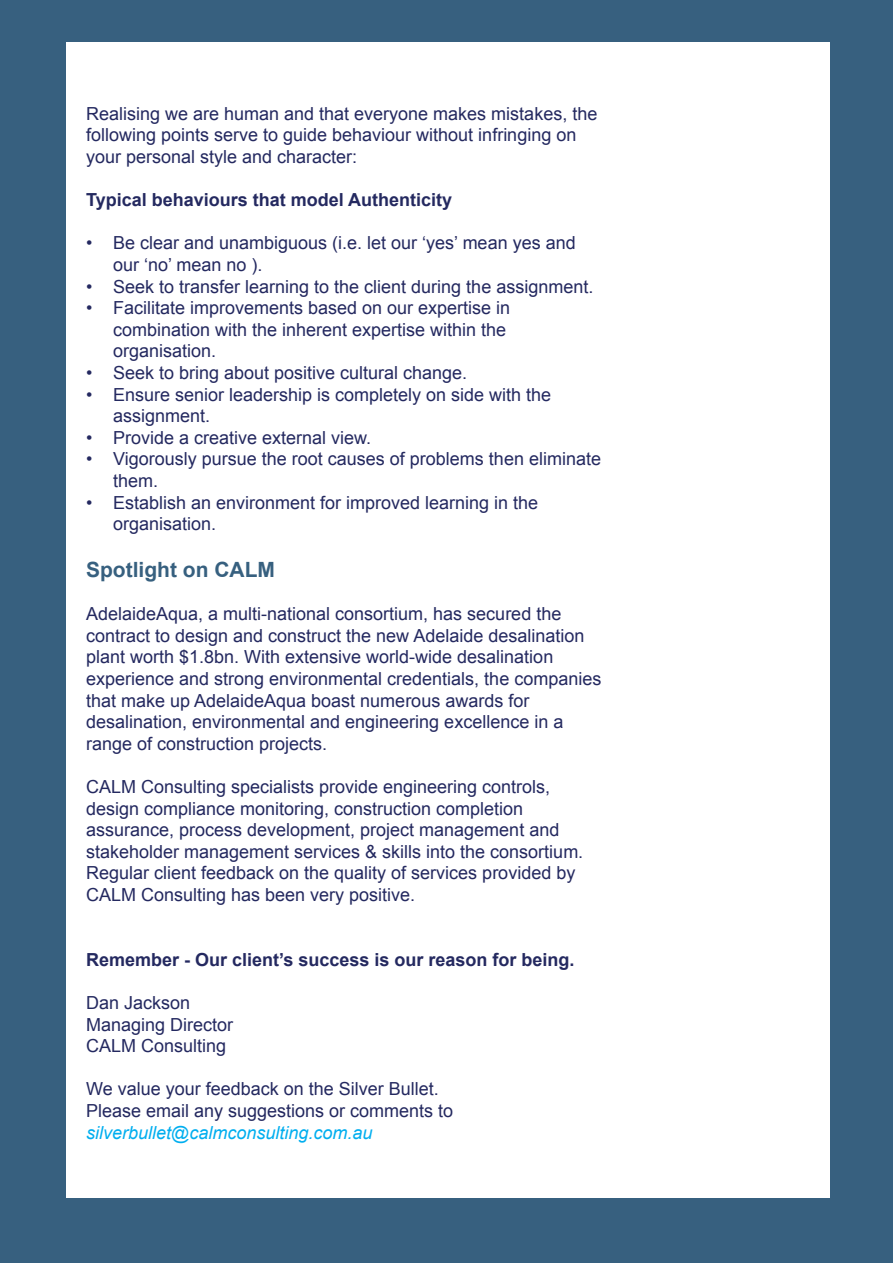
<style>
.page{position:relative;width:893px;height:1263px;background:#37607f}
.page>*{position:absolute;margin:0;border:0;box-sizing:border-box;transform-origin:0 0}
.t1{font:700 21px "Arial";color:#37607f}
.t2{font:18px/21.6px "Arial";color:#242960}
.t3{font:700 18px "Arial";color:#242960}
.t4{font:italic 18px "Arial";color:#00aeef}
</style>
<div class="page">
<div style="left:66px;top:43px;width:764px;height:1155px;background:#fff"></div>
<p class="t2" style="left:86px;top:103px;width:513px">Realising we are human and that everyone makes mistakes, the following points serve to guide behaviour without infringing on your personal style and character:</p>
<p class="t3" style="left:86px;top:188px;width:368px">Typical behaviours that model Authenticity</p>
<p class="t2" style="left:113px;top:232px;width:464px">Be clear and unambiguous (i.e. let our ‘yes’ mean yes and our ‘no’ mean no ).</p>
<p class="t2" style="left:113px;top:276px;width:482px">Seek to transfer learning to the client during the assignment.</p>
<p class="t2" style="left:113px;top:297px;width:399px">Facilitate improvements based on our expertise in combination with the inherent expertise within the organisation.</p>
<p class="t2" style="left:113px;top:362px;width:356px">Seek to bring about positive cultural change.</p>
<p class="t2" style="left:113px;top:384px;width:440px">Ensure senior leadership is completely on side with the assignment.</p>
<p class="t2" style="left:113px;top:427px;width:260px">Provide a creative external view.</p>
<p class="t2" style="left:113px;top:448px;width:489px">Vigorously pursue the root causes of problems then eliminate them.</p>
<p class="t2" style="left:113px;top:492px;width:427px">Establish an environment for improved learning in the organisation.</p>
<p class="t1" style="left:86px;top:556px;width:190px">Spotlight on CALM</p>
<p class="t2" style="left:86px;top:603px;width:517px">AdelaideAqua, a multi-national consortium, has secured the contract to design and construct the new Adelaide desalination plant worth $1.8bn. With extensive world-wide desalination experience and strong environmental credentials, the companies that make up AdelaideAqua boast numerous awards for desalination, environmental and engineering excellence in a range of construction projects.</p>
<p class="t2" style="left:86px;top:776px;width:499px">CALM Consulting specialists provide engineering controls, design compliance monitoring, construction completion assurance, process development, project management and stakeholder management services &amp; skills into the consortium.<br>Regular client feedback on the quality of services provided by CALM Consulting has been very positive.</p>
<p class="t2" style="left:86px;top:232px;width:8px">•</p>
<p class="t2" style="left:86px;top:276px;width:8px">• •</p>
<p class="t2" style="left:86px;top:362px;width:8px">• •</p>
<p class="t2" style="left:86px;top:427px;width:8px">• •</p>
<p class="t2" style="left:86px;top:492px;width:8px">•</p>
<p class="t3" style="left:86px;top:948px;width:490px">Remember - Our client’s success is our reason for being.</p>
<p class="t2" style="left:86px;top:992px;width:106px">Dan Jackson</p>
<p class="t2" style="left:86px;top:1014px;width:149px">Managing Director</p>
<p class="t2" style="left:86px;top:1035px;width:142px">CALM Consulting</p>
<p class="t2" style="left:86px;top:1078px;width:354px">We value your feedback on the Silver Bullet.</p>
<p class="t2" style="left:86px;top:1100px;width:369px">Please email any suggestions or comments to</p>
<p class="t4" style="left:86px;top:1121px;width:288px">silverbullet@calmconsulting.com.au</p>
</div>
